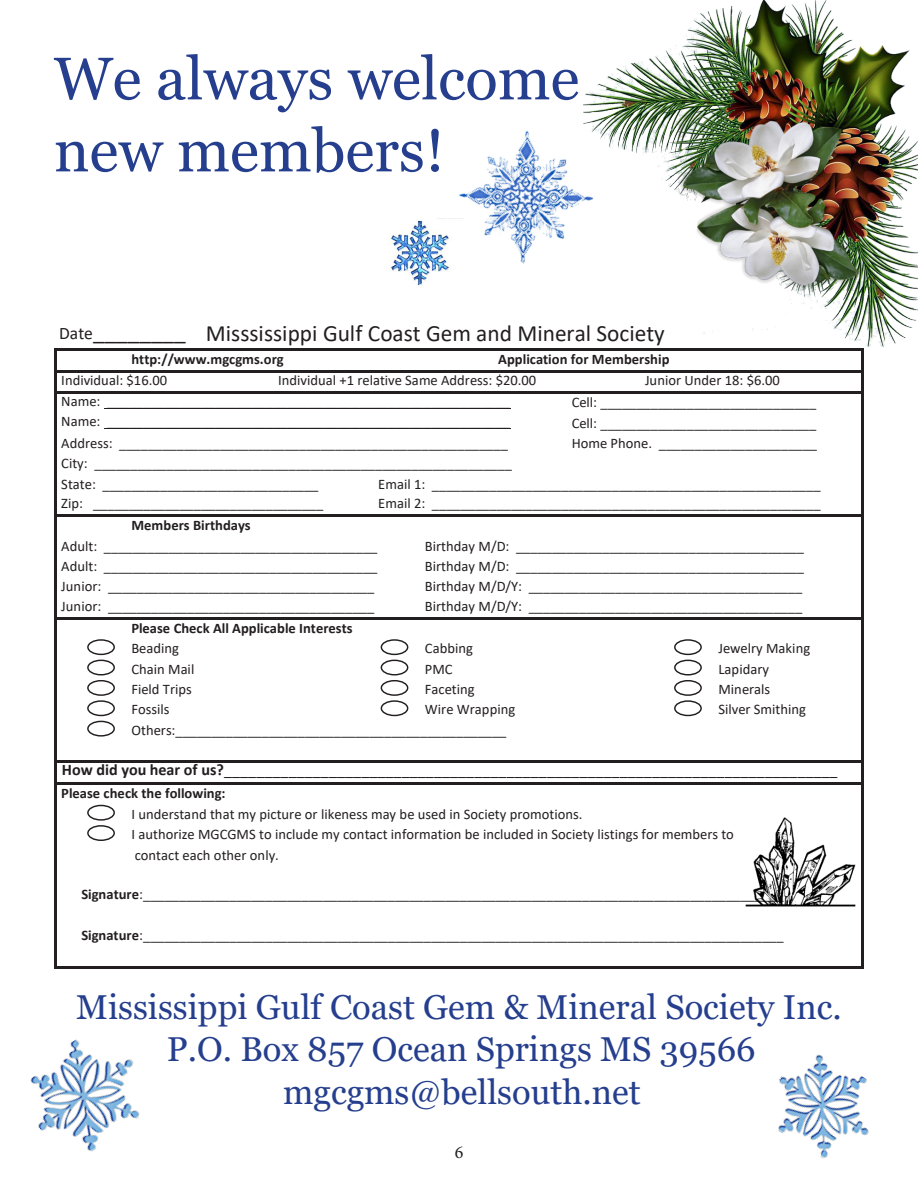
<style>
.page{position:relative;width:918px;height:1188px;background:#fff}
.page>*{position:absolute;margin:0;border:0;box-sizing:border-box;transform-origin:0 0}
.t1{font:60px "Georgia";color:#253f8e}
.t2{font:34.5px/41.4px "Georgia";color:#253f8e;text-align:center}
.t3{font:23.4px "Calibri";color:#231f20}
.t4{font:18px "Minion Pro";color:#231f20}
.t5{font:16.2px "Calibri";color:#231f20}
.t6{font:14.55px/20.4px "Calibri";color:#231f20}
.t7{font:700 14.55px/20.4px "Calibri";color:#231f20}
.s1{font-size:17.55px}
.s2{font-weight:700}
.s3{font-weight:400}
</style>
<div class="page">
<hr style="left:104px;top:408px;width:406px;height:1px;background:#231f20">
<hr style="left:104px;top:428px;width:406px;height:1px;background:#231f20">
<hr style="left:54px;top:349px;width:3px;height:620px;background:#231f20">
<hr style="left:861px;top:351px;width:3px;height:618px;background:#231f20">
<hr style="left:57px;top:349px;width:807px;height:2px;background:#231f20">
<hr style="left:57px;top:370px;width:807px;height:3px;background:#231f20">
<hr style="left:57px;top:391px;width:807px;height:3px;background:#231f20">
<hr style="left:57px;top:514px;width:807px;height:3px;background:#231f20">
<hr style="left:57px;top:617px;width:807px;height:3px;background:#231f20">
<hr style="left:57px;top:760px;width:807px;height:3px;background:#231f20">
<hr style="left:57px;top:782px;width:807px;height:3px;background:#231f20">
<hr style="left:57px;top:966px;width:807px;height:3px;background:#231f20">
<img style="left:745px;top:817px;width:111px;height:90px">
<div style="left:674px;top:639px;width:28px;height:16px;border:1px solid #231f20;border-radius:50%"></div>
<div style="left:674px;top:660px;width:28px;height:16px;border:1px solid #231f20;border-radius:50%"></div>
<div style="left:674px;top:680px;width:28px;height:16px;border:1px solid #231f20;border-radius:50%"></div>
<div style="left:674px;top:700px;width:28px;height:16px;border:1px solid #231f20;border-radius:50%"></div>
<div style="left:381px;top:639px;width:27px;height:16px;border:1px solid #231f20;border-radius:50%"></div>
<div style="left:381px;top:660px;width:27px;height:16px;border:1px solid #231f20;border-radius:50%"></div>
<div style="left:381px;top:680px;width:27px;height:16px;border:1px solid #231f20;border-radius:50%"></div>
<div style="left:381px;top:700px;width:27px;height:16px;border:1px solid #231f20;border-radius:50%"></div>
<div style="left:87px;top:639px;width:28px;height:16px;border:1px solid #231f20;border-radius:50%"></div>
<div style="left:87px;top:660px;width:28px;height:16px;border:1px solid #231f20;border-radius:50%"></div>
<div style="left:87px;top:680px;width:28px;height:16px;border:1px solid #231f20;border-radius:50%"></div>
<div style="left:87px;top:700px;width:28px;height:16px;border:1px solid #231f20;border-radius:50%"></div>
<div style="left:87px;top:721px;width:28px;height:16px;border:1px solid #231f20;border-radius:50%"></div>
<div style="left:87px;top:805px;width:28px;height:16px;border:1px solid #231f20;border-radius:50%"></div>
<div style="left:87px;top:825px;width:28px;height:16px;border:1px solid #231f20;border-radius:50%"></div>
<img style="left:583px;top:0;width:335px;height:349px">
<img style="left:459px;top:119px;width:147px;height:161px">
<img style="left:388px;top:218px;width:76px;height:68px">
<img style="left:30px;top:1039px;width:110px;height:113px">
<img style="left:778px;top:1054px;width:91px;height:105px">
<p class="t1" style="left:54px;top:42px;width:527px">We always welcome</p>
<p class="t1" style="left:54px;top:114px;width:392px">new members!</p>
<p class="t3" style="left:59px;top:317px;width:607px"><span class="s1">Date</span>________ Misssissippi Gulf Coast Gem and Mineral Society</p>
<p class="t7" style="left:131px;top:349px;width:154px">http://www.mgcgms.org</p>
<p class="t7" style="left:498px;top:349px;width:173px">Application for Membership</p>
<p class="t6" style="left:61px;top:370px;width:107px">Individual: $16.00</p>
<p class="t6" style="left:278px;top:370px;width:260px">Individual +1 relative Same Address: $20.00</p>
<p class="t6" style="left:645px;top:370px;width:136px">Junior Under 18: $6.00</p>
<p class="t6" style="left:61px;top:391px;width:450px">Name: ________________________________________________________</p>
<p class="t6" style="left:572px;top:392px;width:246px">Cell: ______________________________<br>Cell: ______________________________</p>
<p class="t6" style="left:61px;top:433px;width:448px">Address: ______________________________________________________</p>
<p class="t6" style="left:572px;top:433px;width:247px">Home Phone. ______________________</p>
<p class="t6" style="left:61px;top:453px;width:452px">City: __________________________________________________________<br>State: ______________________________</p>
<p class="t6" style="left:378px;top:473px;width:444px">Email 1: ______________________________________________________</p>
<p class="t6" style="left:61px;top:493px;width:264px">Zip: ________________________________</p>
<p class="t6" style="left:378px;top:493px;width:444px">Email 2: ______________________________________________________</p>
<p class="t6" style="left:61px;top:515px;width:318px;text-indent:70px"><span class="s2">Members Birthdays<br></span>Adult: ______________________________________</p>
<p class="t6" style="left:425px;top:535px;width:381px">Birthday M/D: ________________________________________</p>
<p class="t6" style="left:61px;top:556px;width:318px">Adult: ______________________________________</p>
<p class="t6" style="left:425px;top:556px;width:381px">Birthday M/D: ________________________________________</p>
<p class="t6" style="left:61px;top:576px;width:315px">Junior: _____________________________________</p>
<p class="t6" style="left:425px;top:576px;width:379px">Birthday M/D/Y: ______________________________________</p>
<p class="t6" style="left:61px;top:596px;width:315px">Junior: _____________________________________</p>
<p class="t6" style="left:425px;top:596px;width:379px">Birthday M/D/Y: ______________________________________</p>
<p class="t7" style="left:131px;top:618px;width:223px">Please Check All Applicable Interests<br><span class="s3">Beading</span></p>
<p class="t6" style="left:425px;top:638px;width:50px">Cabbing</p>
<p class="t6" style="left:718px;top:638px;width:93px">Jewelry Making</p>
<p class="t6" style="left:131px;top:658px;width:64px">Chain Mail</p>
<p class="t6" style="left:425px;top:658px;width:29px">PMC</p>
<p class="t6" style="left:718px;top:658px;width:52px">Lapidary</p>
<p class="t6" style="left:131px;top:679px;width:62px">Field Trips</p>
<p class="t6" style="left:425px;top:679px;width:51px">Faceting</p>
<p class="t6" style="left:719px;top:679px;width:53px">Minerals</p>
<p class="t6" style="left:131px;top:699px;width:40px">Fossils</p>
<p class="t6" style="left:425px;top:699px;width:92px">Wire Wrapping</p>
<p class="t6" style="left:719px;top:699px;width:89px">Silver Smithing</p>
<p class="t6" style="left:131px;top:719px;width:377px">Others:______________________________________________</p>
<p class="t5" style="left:62px;top:758px;width:777px"><span class="s2">How did you hear of us?</span>____________________________________________________________________________</p>
<p class="t6" style="left:131px;top:783px;width:604px;text-indent:-70px"><span class="s2">Please check the following:<br></span>I understand that my picture or likeness may be used in Society promotions.<br>I authorize MGCGMS to include my contact information be included in Society listings for members to contact each other only.</p>
<p class="t6" style="left:81px;top:884px;width:704px"><span class="s2">Signature</span>:_________________________________________________________________________________________</p>
<p class="t6" style="left:81px;top:925px;width:704px"><span class="s2">Signature</span>:_________________________________________________________________________________________</p>
<p class="t2" style="left:76px;top:988px;width:767px">Mississippi Gulf Coast Gem &amp; Mineral Society Inc.<br>P.O. Box 857 Ocean Springs MS 39566</p>
<p class="t2" style="left:283px;top:1072px;width:359px">mgcgms@bellsouth.net</p>
<p class="t4" style="left:455px;top:1140px;width:10px">6</p>
</div>
